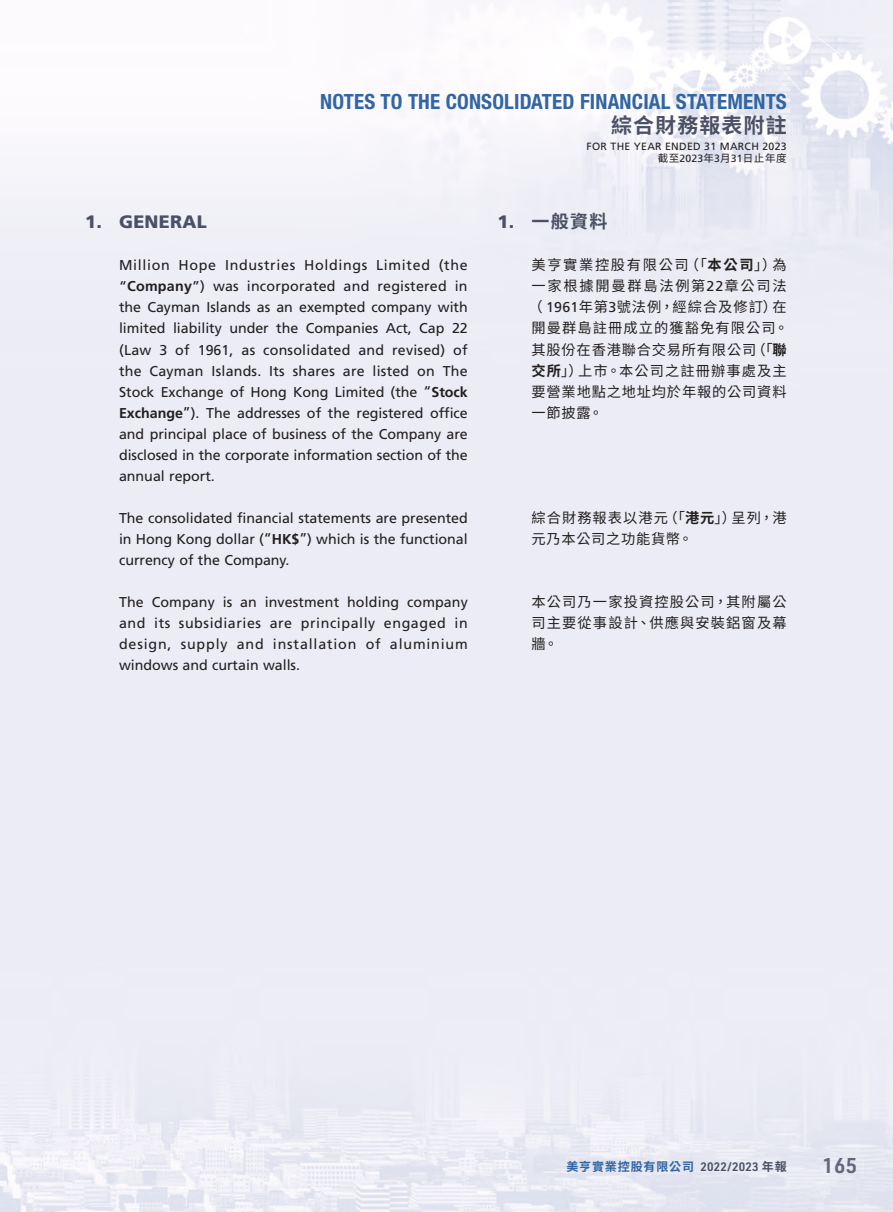
<style>
.page{position:relative;width:893px;height:1212px;background:#fff}
.page>*{position:absolute;margin:0;border:0;box-sizing:border-box;transform-origin:0 0}
.t1{font:700 condensed 21px "Helvetica Neue LT Std";letter-spacing:.01em;color:#3265a3}
.t2{font:700 21px "Source Han Sans TC";letter-spacing:.05em;color:#4b5065}
.t3{font:600 21px "URWDIN";color:#62677a}
.Heading_1{font:900 18px "Frutiger LT Std";letter-spacing:.015em;color:#4b5065}
.C_Heading_1{font:700 18px "Source Han Sans TC";color:#4b5065}
.Body_Text{font:14.25px/21px "Frutiger LT Std";color:#231f20;text-align:justify}
.C_Body_Text{font:14.25px/21px "Source Han Sans TC";letter-spacing:.075em;color:#231f20}
.t4{font:700 12px "Source Han Sans TC";letter-spacing:.07em;color:#3265a3}
.t5{font:10.5px "Frutiger LT Std";letter-spacing:.03em;color:#231f20}
.t6{font:10.5px "Source Han Sans TC";letter-spacing:.065em;color:#231f20}
.s1{font-family:"Frutiger LT Std"}
.s2{font-weight:700}
.s3{font-family:"Frutiger LT Std";font-weight:900}
.s4{font-family:"URWDIN";font-weight:600;color:#4b5065}
.s5{color:#4b5065}
</style>
<div class="page">
<h1 class="t1" style="left:320px;top:89px;width:468px">NOTES TO THE CONSOLIDATED FINANCIAL STATEMENTS</h1>
<h1 class="t2" style="left:611px;top:114px;width:177px">綜合財務報表附註</h1>
<p class="t5" style="left:587px;top:140px;width:202px">FOR THE YEAR ENDED 31 MARCH 2023</p>
<p class="t6" style="left:658px;top:153px;width:130px">截至<span class="s1">2023</span>年<span class="s1">3</span>月<span class="s1">31</span>日止年度</p>
<p class="Heading_1" style="left:85px;top:211px;width:123px">1. GENERAL</p>
<p class="Body_Text" style="left:119px;top:255px;width:350px">Million Hope Industries Holdings Limited (the “<span class="s2">Company</span>”) was incorporated and registered in the Cayman Islands as an exempted company with limited liability under the Companies Act, Cap 22 (Law 3 of 1961, as consolidated and revised) of the Cayman Islands. Its shares are listed on The Stock Exchange of Hong Kong Limited (the “<span class="s2">Stock Exchange</span>”). The addresses of the registered office and principal place of business of the Company are disclosed in the corporate information section of the annual report.</p>
<p class="Body_Text" style="left:119px;top:507px;width:350px">The consolidated financial statements are presented in Hong Kong dollar (“<span class="s2">HK$</span>”) which is the functional currency of the Company.</p>
<p class="Body_Text" style="left:119px;top:591px;width:350px">The Company is an investment holding company and its subsidiaries are principally engaged in design, supply and installation of aluminium windows and curtain walls.</p>
<p class="C_Heading_1" style="left:497px;top:212px;width:111px"><span class="s3">1.</span> 一般資料</p>
<p class="C_Body_Text" style="left:528px;top:255px;width:261px">美亨實業控股有限公司（「<span class="s2">本公司</span>」）為一家根據開曼群島法例第<span class="s1">22</span>章公司法（ <span class="s1">1961</span>年第<span class="s1">3</span>號法例，經綜合及修訂）在開曼群島註冊成立的獲豁免有限公司。其股份在香港聯合交易所有限公司（「<span class="s2">聯交所</span>」）上市。本公司之註冊辦事處及主要營業地點之地址均於年報的公司資料一節披露。</p>
<p class="C_Body_Text" style="left:531px;top:507px;width:257px">綜合財務報表以港元（「<span class="s2">港元</span>」）呈列，港元乃本公司之功能貨幣。</p>
<p class="C_Body_Text" style="left:531px;top:591px;width:257px;text-align:justify">本公司乃一家投資控股公司，其附屬公司主要從事設計、供應與安裝鋁窗及幕牆。</p>
<p class="t4" style="left:566px;top:1159px;width:222px">美亨實業控股有限公司 <span class="s4">2022/2023</span> <span class="s5">年報</span></p>
<h1 class="t3" style="left:822px;top:1151px;width:36px">165</h1>
</div>
